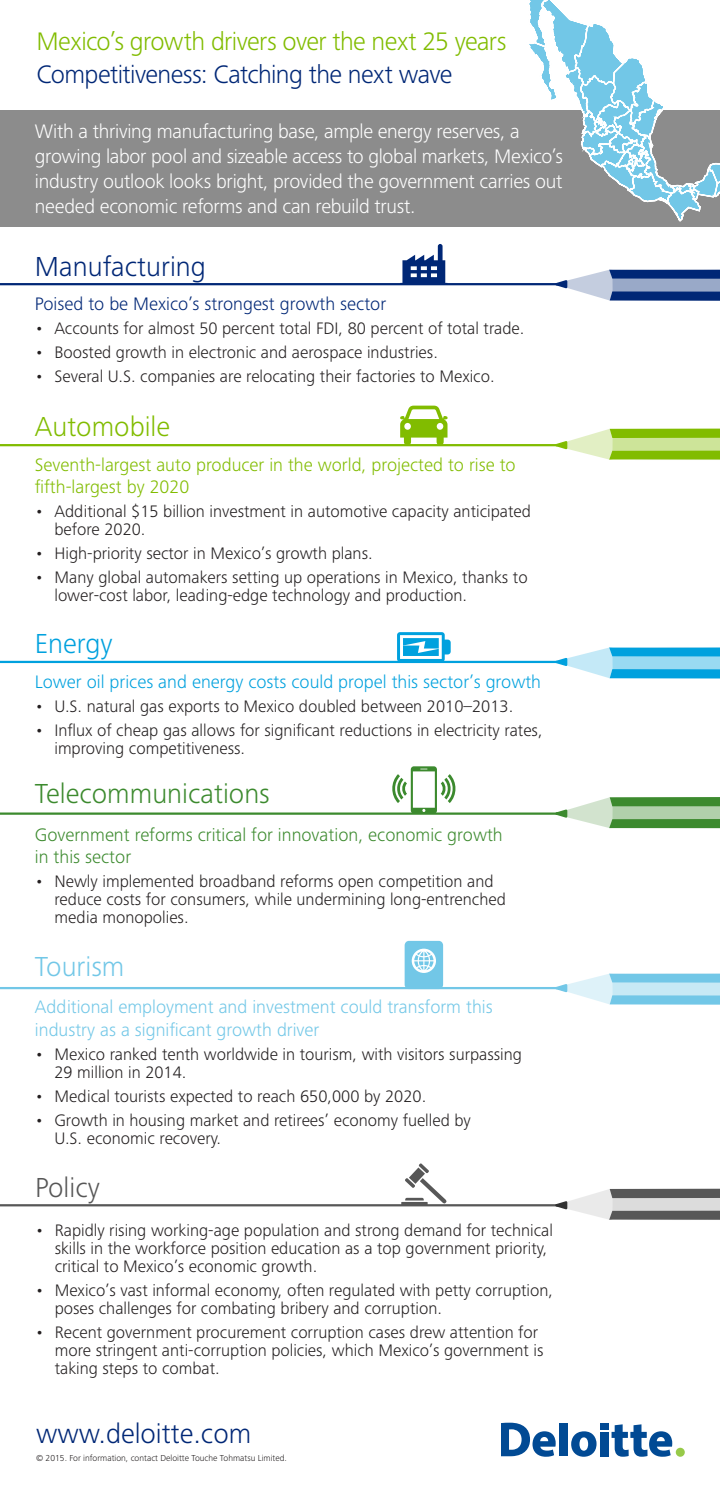
<style>
.page{position:relative;width:720px;height:1500px;background:#fff}
.page>*{position:absolute;margin:0;border:0;box-sizing:border-box;transform-origin:0 0}
.B_Subhead__8_5_12pt{font:300 28.5px "Frutiger Next Pro";color:#002776}
.B_Subhead__8_5_12pt-2{font:300 28.5px "Frutiger Next Pro";color:#3c8a2e}
.B_Subhead__8_5_12pt-3{font:300 28.5px "Frutiger Next Pro";color:#81bc00}
.B_Subhead__8_5_12pt-4{font:300 28.5px "Frutiger Next Pro";color:#72c7e7}
.B_Subhead__8_5_12pt-5{font:300 28.5px "Frutiger Next Pro";color:#00a1de}
.B_Subhead__8_5_12pt-6{font:300 28.5px "Frutiger Next Pro";color:#575757}
.Cover_heading__30-35{font:300 26.25px "Frutiger Next Pro";letter-spacing:-.025em;color:#81bc00}
.Cover_heading__30-35-2{font:300 26.25px "Frutiger Next Pro";letter-spacing:-.025em;color:#002776}
.A_Page_heading__30-5{font:300 20.25px/24.8px "Frutiger Next Pro";letter-spacing:-.015em;color:#fff}
.B_Subhead__8_5_12pt-7{font:300 18.75px/22.5px "Frutiger Next Pro";color:#72c7e7}
.B_Subhead__8_5_12pt-8{font:300 18.75px/22.5px "Frutiger Next Pro";color:#81bc00}
.B_Subhead__8_5_12pt-9{font:300 18.75px/22.5px "Frutiger Next Pro";color:#3c8a2e}
.B_Subhead__8_5_12pt-10{font:300 18.75px "Frutiger Next Pro";color:#00a1de}
.B_Subhead__8_5_12pt-11{font:300 18.75px "Frutiger Next Pro";color:#002776}
.t1{font:300 17.25px/18px "Frutiger Next Pro";color:#231f20}
.Caption_style__Capti{font:300 9px "Frutiger Next Pro";color:#231f20}
</style>
<div class="page">
<hr style="left:0;top:283px;width:567px;height:2px;background:#002776">
<svg style="left:548px;top:270px;width:172px;height:31px"></svg>
<hr style="left:0;top:444px;width:558px;height:2px;background:#81bc00">
<svg style="left:548px;top:429px;width:172px;height:31px"></svg>
<hr style="left:0;top:661px;width:559px;height:2px;background:#00a1de">
<svg style="left:548px;top:647px;width:172px;height:32px"></svg>
<hr style="left:0;top:813px;width:559px;height:2px;background:#3c8a2e">
<svg style="left:548px;top:797px;width:172px;height:32px"></svg>
<svg style="left:390px;top:766px;width:67px;height:47px"></svg>
<hr style="left:0;top:987px;width:559px;height:2px;background:#72c7e7">
<svg style="left:548px;top:974px;width:172px;height:31px"></svg>
<div style="left:0;top:111px;width:720px;height:116px;background:#8c8c8c"></div>
<hr style="left:0;top:1204px;width:559px;height:2px;background:#575757">
<svg style="left:548px;top:1189px;width:172px;height:31px"></svg>
<svg style="left:401px;top:1163px;width:46px;height:42px"></svg>
<svg style="left:526px;top:0;width:194px;height:222px"></svg>
<div style="left:559px;top:1423px;width:9px;height:33px;background:#014a94"></div>
<svg style="left:571px;top:1431px;width:26px;height:26px"></svg>
<div style="left:600px;top:1432px;width:8px;height:24px;background:#014a94"></div>
<div style="left:600px;top:1423px;width:8px;height:7px;background:#014a94"></div>
<svg style="left:612px;top:1424px;width:60px;height:33px"></svg>
<div style="left:676px;top:1448px;width:9px;height:9px;background:#97ca49;border-radius:50%"></div>
<svg style="left:501px;top:1423px;width:55px;height:34px"></svg>
<svg style="left:400px;top:244px;width:47px;height:39px"></svg>
<div style="left:405px;top:941px;width:38px;height:48px;background:#72c7e7;border-radius:4px"></div>
<svg style="left:412px;top:949px;width:24px;height:24px"></svg>
<svg style="left:397px;top:632px;width:54px;height:29px"></svg>
<svg style="left:400px;top:406px;width:48px;height:41px"></svg>
<p class="Cover_heading__30-35" style="left:36px;top:26px;width:472px">Mexico’s growth drivers over the next 25 years</p>
<p class="Cover_heading__30-35-2" style="left:36px;top:59px;width:417px">Competitiveness: Catching the next wave</p>
<p class="A_Page_heading__30-5" style="left:35px;top:119px;width:530px">With a thriving manufacturing base, ample energy reserves, a growing labor pool and sizeable access to global markets, Mexico’s industry outlook looks bright, provided the government carries out needed economic reforms and can rebuild trust.</p>
<p class="B_Subhead__8_5_12pt" style="left:35px;top:250px;width:173px">Manufacturing</p>
<p class="B_Subhead__8_5_12pt-11" style="left:35px;top:293px;width:353px">Poised to be Mexico’s strongest growth sector</p>
<p class="t1" style="left:35px;top:319px;width:491px">• Accounts for almost 50 percent total FDI, 80 percent of total trade.</p>
<p class="t1" style="left:35px;top:343px;width:404px">• Boosted growth in electronic and aerospace industries.</p>
<p class="t1" style="left:35px;top:367px;width:461px">• Several U.S. companies are relocating their factories to Mexico.</p>
<p class="B_Subhead__8_5_12pt-3" style="left:35px;top:410px;width:137px">Automobile</p>
<p class="B_Subhead__8_5_12pt-8" style="left:35px;top:453px;width:482px">Seventh-largest auto producer in the world, projected to rise to fifth-largest by 2020</p>
<p class="t1" style="left:54px;top:502px;width:478px;text-indent:-20px">• Additional $15 billion investment in automotive capacity anticipated before 2020.</p>
<p class="t1" style="left:35px;top:544px;width:339px">• High-priority sector in Mexico’s growth plans.</p>
<p class="t1" style="left:54px;top:568px;width:475px;text-indent:-20px">• Many global automakers setting up operations in Mexico, thanks to lower-cost labor, leading-edge technology and production.</p>
<p class="B_Subhead__8_5_12pt-5" style="left:35px;top:627px;width:79px">Energy</p>
<p class="B_Subhead__8_5_12pt-10" style="left:35px;top:671px;width:508px">Lower oil prices and energy costs could propel this sector’s growth</p>
<p class="t1" style="left:35px;top:698px;width:480px">• U.S. natural gas exports to Mexico doubled between 2010–2013.</p>
<p class="t1" style="left:54px;top:722px;width:490px;text-indent:-20px">• Influx of cheap gas allows for significant reductions in electricity rates, improving competitiveness.</p>
<p class="B_Subhead__8_5_12pt-2" style="left:35px;top:778px;width:237px">Telecommunications</p>
<p class="B_Subhead__8_5_12pt-9" style="left:35px;top:823px;width:469px">Government reforms critical for innovation, economic growth in this sector</p>
<p class="t1" style="left:54px;top:873px;width:453px;text-indent:-20px">• Newly implemented broadband reforms open competition and reduce costs for consumers, while undermining long-entrenched media monopolies.</p>
<p class="B_Subhead__8_5_12pt-4" style="left:35px;top:951px;width:91px">Tourism</p>
<p class="B_Subhead__8_5_12pt-7" style="left:35px;top:996px;width:459px">Additional employment and investment could transform this industry as a significant growth driver</p>
<p class="t1" style="left:54px;top:1045px;width:469px;text-indent:-20px">• Mexico ranked tenth worldwide in tourism, with visitors surpassing<br>29 million in 2014.</p>
<p class="t1" style="left:35px;top:1087px;width:393px">• Medical tourists expected to reach 650,000 by 2020.</p>
<p class="t1" style="left:54px;top:1111px;width:418px;text-indent:-20px">• Growth in housing market and retirees’ economy fuelled by<br>U.S. economic recovery.</p>
<p class="B_Subhead__8_5_12pt-6" style="left:35px;top:1171px;width:66px">Policy</p>
<p class="t1" style="left:55px;top:1221px;width:500px;text-indent:-20px">• Rapidly rising working-age population and strong demand for technical skills in the workforce position education as a top government priority, critical to Mexico’s economic growth.</p>
<p class="t1" style="left:55px;top:1281px;width:500px;text-indent:-20px">• Mexico’s vast informal economy, often regulated with petty corruption, poses challenges for combating bribery and corruption.</p>
<p class="t1" style="left:55px;top:1323px;width:490px;text-indent:-20px">• Recent government procurement corruption cases drew attention for more stringent anti-corruption policies, which Mexico’s government is taking steps to combat.</p>
<p class="B_Subhead__8_5_12pt" style="left:36px;top:1417px;width:217px">www.deloitte.com</p>
<p class="Caption_style__Capti" style="left:36px;top:1453px;width:252px">© 2015. For information, contact Deloitte Touche Tohmatsu Limited.</p>
</div>
